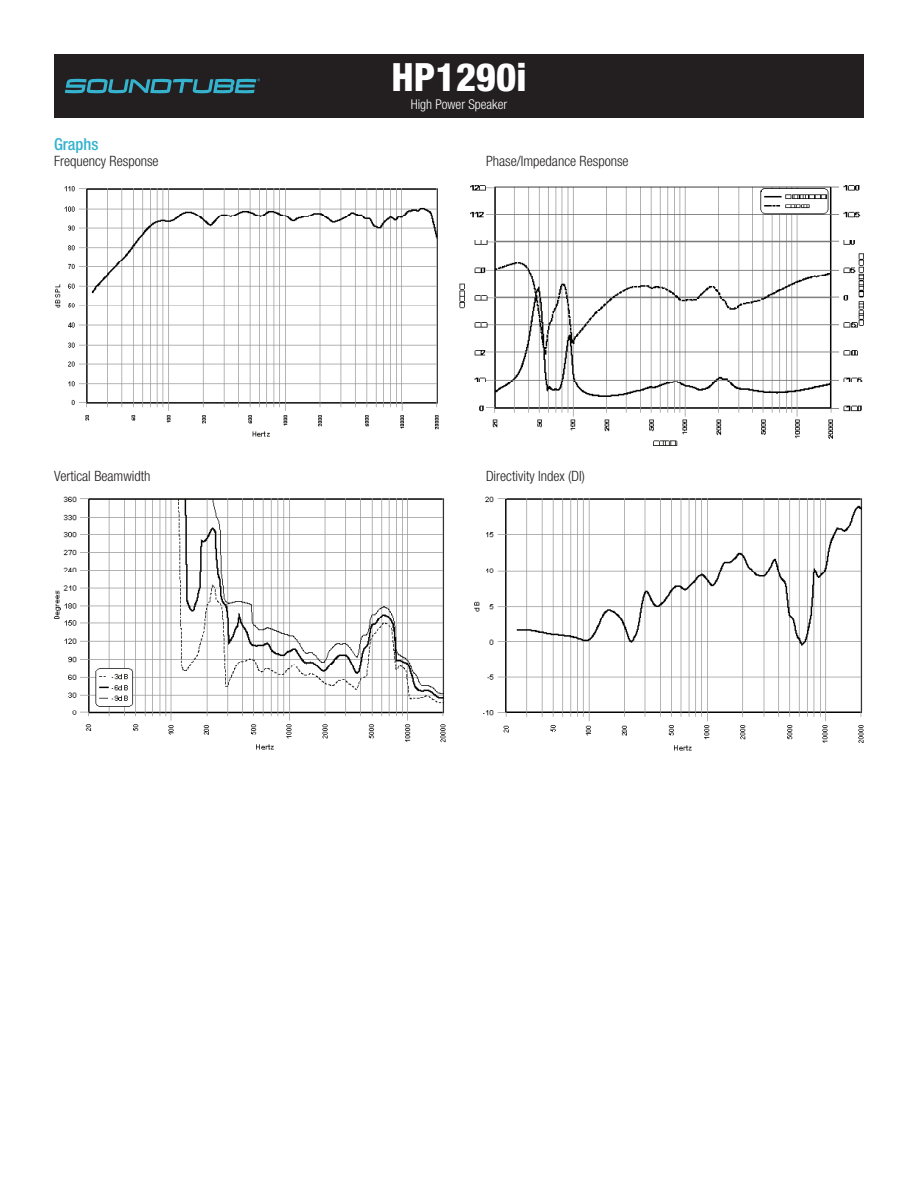
<style>
.page{position:relative;width:918px;height:1188px;background:#fff}
.page>*{position:absolute;margin:0;border:0;box-sizing:border-box;transform-origin:0 0}
.t1{font:800 condensed 39px "Helvetica Neue LT Std";color:#fff}
.t2{font:500 condensed 16.5px "Helvetica Neue LT Std";color:#35b3ce}
.t3{font:300 condensed 14.25px "Helvetica Neue LT Std";color:#201d1e}
.t4{font:300 condensed 13.5px "Helvetica Neue LT Std";color:#fff}
</style>
<div class="page">
<div style="left:54px;top:54px;width:810px;height:64px;background:#231f20"></div>
<svg style="left:65px;top:79px;width:195px;height:14px"></svg>
<img style="left:55px;top:186px;width:384px;height:250px">
<img style="left:459px;top:185px;width:405px;height:261px">
<img style="left:54px;top:496px;width:392px;height:254px">
<img style="left:474px;top:496px;width:390px;height:255px">
<p class="t1" style="left:391px;top:53px;width:137px">HP1290i</p>
<p class="t4" style="left:411px;top:96px;width:98px">High Power Speaker</p>
<p class="t2" style="left:54px;top:135px;width:46px">Graphs</p>
<p class="t3" style="left:54px;top:153px;width:106px">Frequency Response</p>
<p class="t3" style="left:486px;top:153px;width:144px">Phase/Impedance Response</p>
<p class="t3" style="left:54px;top:468px;width:98px">Vertical Beamwidth</p>
<p class="t3" style="left:486px;top:468px;width:100px">Directivity Index (DI)</p>
</div>
